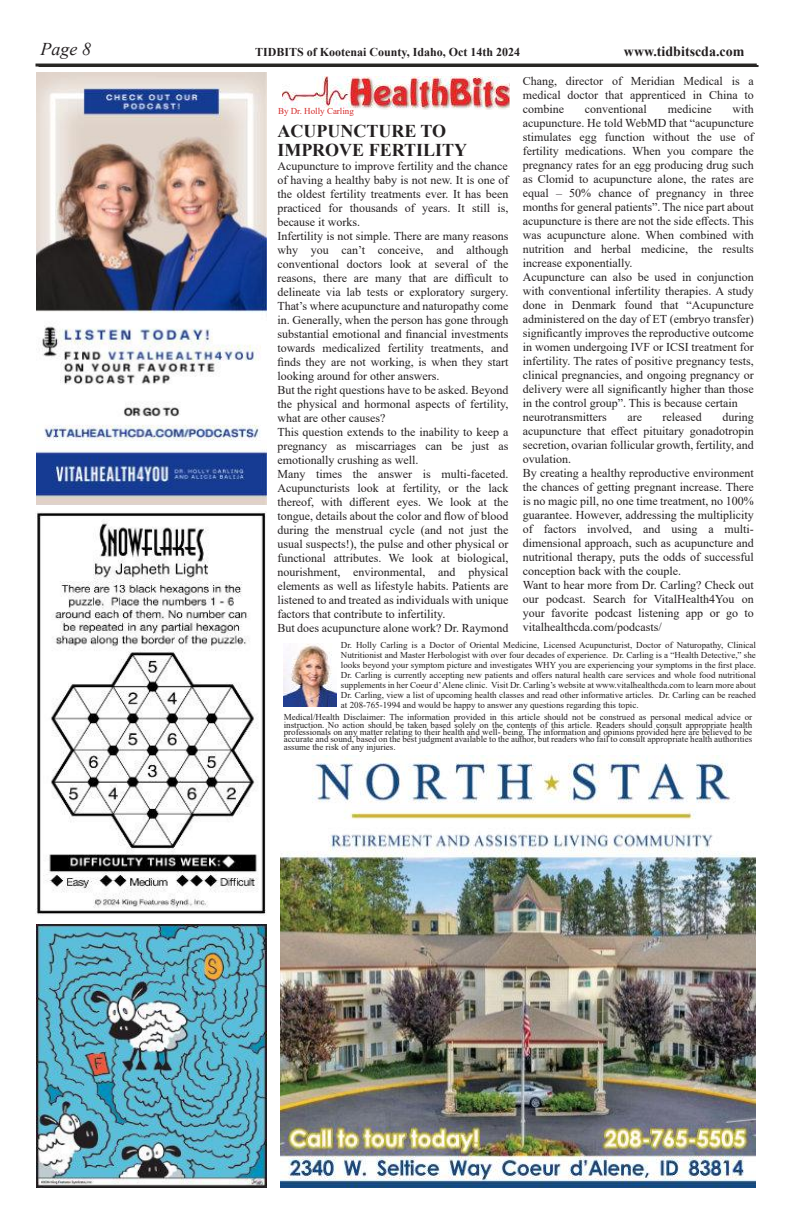
<style>
.page{position:relative;width:792px;height:1224px;background:#fff}
.page>*{position:absolute;margin:0;border:0;box-sizing:border-box;transform-origin:0 0}
.t1{font:italic 700 18px "Times New Roman";color:#282624}
.t2{font:700 18px/19px "Times New Roman";color:#231f20}
.t3{font:italic 18px "Times New Roman";color:#231f20}
.t4{font:700 14px "Times New Roman";color:#231f20}
.t5{font:12px/14px "Times New Roman";color:#231f20}
.t6{font:700 12px "Times New Roman";color:#231f20}
.t7{font:9px/10px "Times New Roman";color:#231f20;text-align:justify}
.t8{font:9px "Times New Roman";color:#d32a2a}
</style>
<div class="page">
<img style="left:282px;top:76px;width:228px;height:33px">
<hr style="left:36px;top:64px;width:721px;height:3px;background:#282624">
<hr style="left:39px;top:65px;width:720px;height:2px;background:#282624">
<img style="left:284px;top:643px;width:52px;height:64px">
<img style="left:36px;top:72px;width:231px;height:432px">
<img style="left:281px;top:756px;width:475px;height:432px">
<img style="left:36px;top:512px;width:231px;height:403px">
<img style="left:36px;top:924px;width:231px;height:264px">
<h1 class="t3" style="left:41px;top:42px;width:52px">Page 8</h1>
<h1 class="t1" style="left:260px;top:44px;width:271px">For Advertising Call (334) 505-0674</h1>
<p class="t4" style="left:624px;top:46px;width:122px">www.tidbitscda.com</p>
<p class="t6" style="left:255px;top:48px;width:267px">TIDBITS of Kootenai County, Idaho, Oct 14th 2024</p>
<p class="t8" style="left:278px;top:108px;width:77px">By Dr. Holly Carling</p>
<h1 class="t2" style="left:277px;top:123px;width:191px">ACUPUNCTURE TO<br>IMPROVE FERTILITY</h1>
<p class="t5" style="left:277px;top:160px;width:233px">Acupuncture to improve fertility and the chance of having a healthy baby is not new. It is one of the oldest fertility treatments ever. It has been practiced for thousands of years. It still is, because it works.<br>Infertility is not simple. There are many reasons why you can’t conceive, and although conventional doctors look at several of the reasons, there are many that are difficult to delineate via lab tests or exploratory surgery.<br>That’s where acupuncture and naturopathy come in. Generally, when the person has gone through substantial emotional and financial investments towards medicalized fertility treatments, and finds they are not working, is when they start looking around for other answers.<br>But the right questions have to be asked. Beyond the physical and hormonal aspects of fertility, what are other causes?<br>This question extends to the inability to keep a pregnancy as miscarriages can be just as emotionally crushing as well.<br>Many times the answer is multi-faceted.<br>Acupuncturists look at fertility, or the lack thereof, with different eyes. We look at the tongue, details about the color and flow of blood during the menstrual cycle (and not just the usual suspects!), the pulse and other physical or functional attributes. We look at biological, nourishment, environmental, and physical elements as well as lifestyle habits. Patients are listened to and treated as individuals with unique factors that contribute to infertility.<br>But does acupuncture alone work? Dr. Raymond</p>
<p class="t5" style="left:523px;top:75px;width:233px;text-align:justify">Chang, director of Meridian Medical is a medical doctor that apprenticed in China to combine</p>
<p class="t5" style="left:523px;top:103px;width:233px;text-indent:210px">with acupuncture. He told WebMD that “acupuncture stimulates egg function without the use of fertility medications. When you compare the pregnancy rates for an egg producing drug such as Clomid to acupuncture alone, the rates are equal – 50% chance of pregnancy in three months for general patients”. The nice part about acupuncture is there are not the side effects. This was acupuncture alone. When combined with nutrition and herbal medicine, the results increase exponentially.<br>Acupuncture can also be used in conjunction with conventional infertility therapies. A study done in Denmark found that “Acupuncture administered on the day of ET (embryo transfer) significantly improves the reproductive outcome in women undergoing IVF or ICSI treatment for infertility. The rates of positive pregnancy tests, clinical pregnancies, and ongoing pregnancy or delivery were all significantly higher than those in the control group”. This is because certain neurotransmitters</p>
<p class="t5" style="left:585px;top:103px;width:63px">conventional</p>
<p class="t5" style="left:668px;top:103px;width:45px">medicine</p>
<p class="t5" style="left:523px;top:411px;width:233px;text-indent:200px">during acupuncture that effect pituitary gonadotropin secretion, ovarian follicular growth, fertility, and ovulation.<br>By creating a healthy reproductive environment the chances of getting pregnant increase. There is no magic pill, no one time treatment, no 100% guarantee. However, addressing the multiplicity of factors involved, and using a multi&shy;dimensional approach, such as acupuncture and nutritional therapy, puts the odds of successful conception back with the couple.<br>Want to hear more from Dr. Carling? Check out our podcast. Search for VitalHealth4You on your favorite podcast listening app or go to vitalhealthcda.com/podcasts/</p>
<p class="t5" style="left:627px;top:411px;width:16px">are</p>
<p class="t5" style="left:663px;top:411px;width:41px">released</p>
<p class="t7" style="left:341px;top:641px;width:417px">Dr. Holly Carling is a Doctor of Oriental Medicine, Licensed Acupuncturist, Doctor of Naturopathy, Clinical Nutritionist and Master Herbologist with over four decades of experience. Dr. Carling is a “Health Detective,” she looks beyond your symptom picture and investigates WHY you are experiencing your symptoms in the first place.<br>Dr. Carling is currently accepting new patients and offers natural health care services and whole food nutritional supplements in her Coeur d’Alene clinic. Visit Dr. Carling’s website at www.vitalhealthcda.com to learn more about Dr. Carling, view a list of upcoming health classes and read other informative articles. Dr. Carling can be reached at 208-765-1994 and would be happy to answer any questions regarding this topic.</p>
<p class="t7" style="left:284px;top:714px;width:470px;line-height:7.4px">Medical/Health Disclaimer: The information provided in this article should not be construed as personal medical advice or instruction. No action should be taken based solely on the contents of this article. Readers should consult appropriate health professionals on any matter relating to their health and well- being. The information and opinions provided here are believed to be accurate and sound, based on the best judgment available to the author, but readers who fail to consult appropriate health authorities assume the risk of any injuries.</p>
</div>
